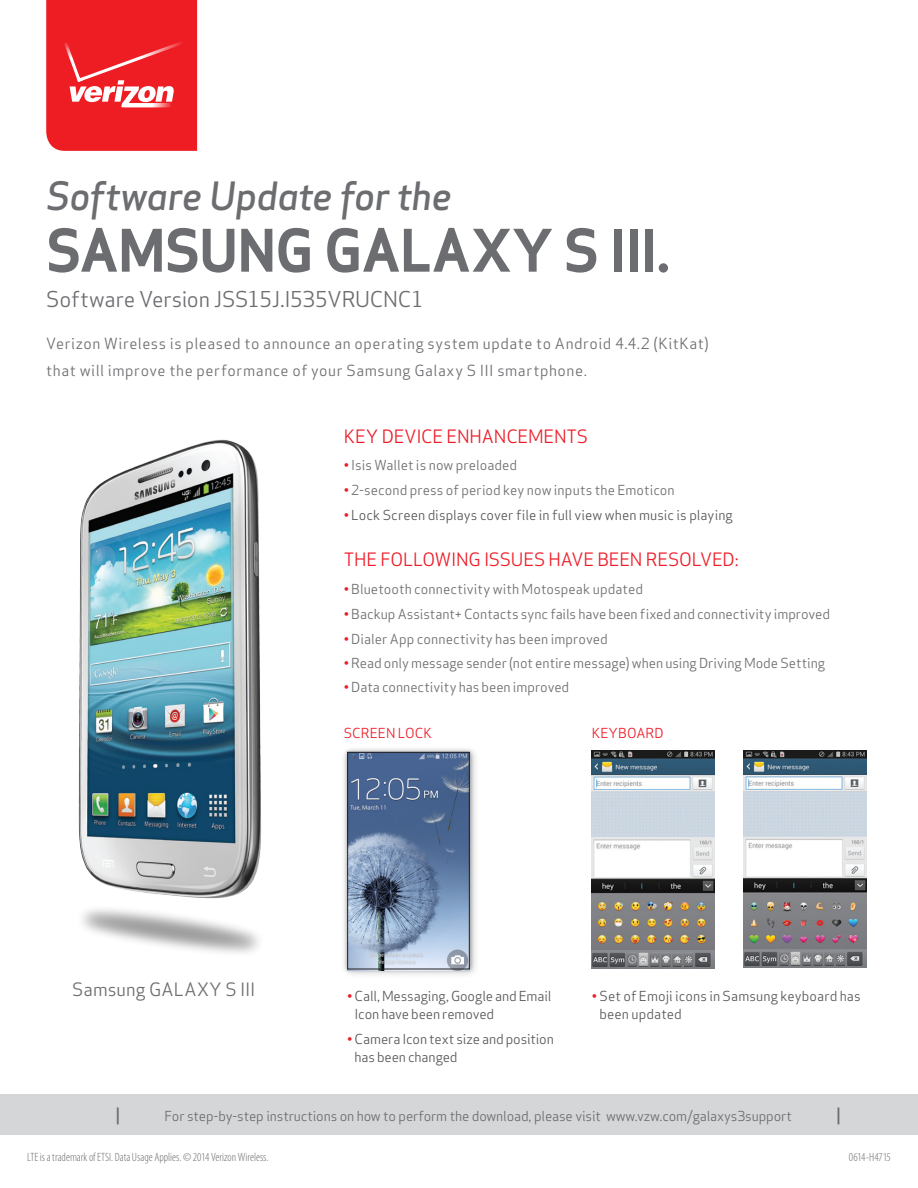
<style>
.page{position:relative;width:918px;height:1188px;background:#fff}
.page>*{position:absolute;margin:0;border:0;box-sizing:border-box;transform-origin:0 0}
.Legal{font:700 57.15px "Apex Sans";letter-spacing:-.015em;color:#6c6d70}
.Legal-2{font:italic 500 38.1px "Apex Sans";letter-spacing:-.02em;color:#6c6d70}
.Legal-3{font:21.3px "Apex Sans";letter-spacing:-.015em;color:#6c6d70}
.SL10_Intro_Paragraph{font:18px "Apex Sans";letter-spacing:-.01em;color:#ee1c28}
.SL10_Intro_Paragraph-2{font:18px "Apex Sans";letter-spacing:.005em;color:#6c6d70}
.t1{font:500 16.5px "Apex Sans";color:#6c6d70}
.SL10_Intro_Paragraph-3{font:15px/27px "Apex Sans";letter-spacing:.035em;color:#6c6d70}
.t2{font:13.5px "Apex Sans";letter-spacing:-.005em;color:#6c6d70}
.t3{font:13.5px/18px "Apex Sans";letter-spacing:-.005em;color:#57585a}
.SL10_Intro_Paragraph-4{font:13.5px "Apex Sans";letter-spacing:.005em;color:#ee1c28}
.SL10_Footnote{font:300 condensed 12px "Myriad Pro";color:#6c6d70}
.SL10_Footnote-2{font:300 condensed 12px "Myriad Pro";letter-spacing:-.02em;color:#6c6d70}
.s1{color:#ee1c28}
</style>
<div class="page">
<div style="left:0;top:1095px;width:918px;height:40px;background:#d5d6d8"></div>
<svg style="left:46px;top:0;width:151px;height:151px"></svg>
<img style="left:78px;top:439px;width:183px;height:460px">
<div style="left:340px;top:745px;width:139px;height:234px;background:#fafafa"></div>
<div style="left:343px;top:748px;width:131px;height:225px;background:#231f20;opacity:.3"></div>
<img style="left:348px;top:754px;width:121px;height:216px">
<div style="left:347px;top:752px;width:123px;height:217px;border:1px solid #231f20"></div>
<img style="left:744px;top:750px;width:122px;height:217px">
<img style="left:592px;top:750px;width:122px;height:218px">
<p class="Legal-2" style="left:46px;top:163px;width:407px">Software Update for the</p>
<p class="Legal" style="left:46px;top:214px;width:625px">SAMSUNG GALAXY S III.</p>
<p class="Legal-3" style="left:46px;top:282px;width:379px">Software Version JSS15J.I535VRUCNC1</p>
<p class="SL10_Intro_Paragraph-3" style="left:46px;top:328px;width:664px">Verizon Wireless is pleased to announce an operating system update to Android 4.4.2 (KitKat) that will improve the performance of your Samsung Galaxy S III smartphone.</p>
<p class="SL10_Intro_Paragraph" style="left:344px;top:421px;width:246px">KEY DEVICE ENHANCEMENTS</p>
<p class="t2" style="left:344px;top:454px;width:175px"><span class="s1">•</span> Isis Wallet is now preloaded</p>
<p class="t2" style="left:344px;top:479px;width:333px"><span class="s1">•</span> 2-second press of period key now inputs the Emoticon</p>
<p class="t3" style="left:344px;top:505px;width:391px"><span class="s1">•</span> Lock Screen displays cover file in full view when music is playing</p>
<p class="SL10_Intro_Paragraph" style="left:344px;top:545px;width:397px">THE FOLLOWING ISSUES HAVE BEEN RESOLVED:</p>
<p class="t2" style="left:344px;top:578px;width:301px"><span class="s1">•</span> Bluetooth connectivity with Motospeak updated</p>
<p class="t2" style="left:344px;top:603px;width:488px"><span class="s1">•</span> Backup Assistant+ Contacts sync fails have been fixed and connectivity improved</p>
<p class="t2" style="left:344px;top:628px;width:266px"><span class="s1">•</span> Dialer App connectivity has been improved</p>
<p class="t2" style="left:344px;top:652px;width:483px"><span class="s1">•</span> Read only message sender (not entire message) when using Driving Mode Setting</p>
<p class="t2" style="left:344px;top:676px;width:227px"><span class="s1">•</span> Data connectivity has been improved</p>
<p class="SL10_Intro_Paragraph-4" style="left:344px;top:722px;width:90px">SCREEN LOCK</p>
<p class="SL10_Intro_Paragraph-4" style="left:592px;top:722px;width:74px">KEYBOARD</p>
<p class="SL10_Intro_Paragraph-2" style="left:72px;top:975px;width:185px">Samsung GALAXY S III</p>
<p class="t3" style="left:355px;top:985px;width:198px;text-indent:-7px"><span class="s1">•</span> Call, Messaging, Google and Email<br>Icon have been removed</p>
<p class="t3" style="left:355px;top:1028px;width:201px;text-indent:-7px"><span class="s1">•</span> Camera Icon text size and position has been changed</p>
<p class="t3" style="left:600px;top:985px;width:263px;text-indent:-8px"><span class="s1">•</span> Set of Emoji icons in Samsung keyboard has been updated</p>
<p class="t1" style="left:115px;top:1100px;width:6px">|</p>
<p class="t2" style="left:165px;top:1105px;width:629px">For step-by-step instructions on how to perform the download, please visit www.vzw.com/galaxys3support</p>
<p class="t1" style="left:836px;top:1100px;width:6px">|</p>
<p class="SL10_Footnote" style="left:27px;top:1150px;width:243px">LTE is a trademark of ETSI. Data Usage Applies. © 2014 Verizon Wireless.</p>
<p class="SL10_Footnote-2" style="left:849px;top:1150px;width:44px">0614-H4715</p>
</div>
